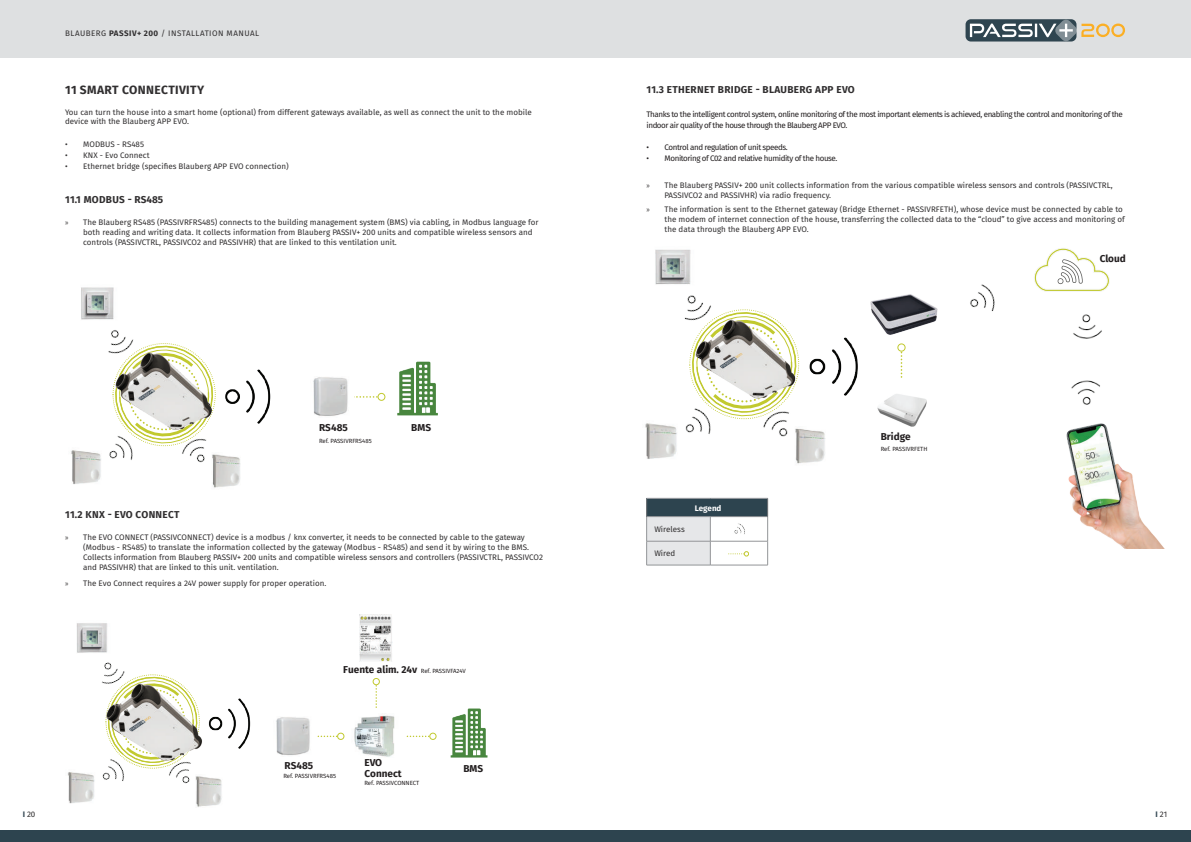
<style>
.page{position:relative;width:1191px;height:842px;background:#fff}
.page>*{position:absolute;margin:0;border:0;box-sizing:border-box;transform-origin:0 0}
.t1{font:700 12px "Fira Sans";letter-spacing:.03em;color:#312f30}
.t2{font:10.8px "Calibri";color:#040503}
.t3{font:10.3px "Calibri";letter-spacing:-.005em;color:#040503}
.t4{font:700 10px "Fira Sans";letter-spacing:.03em;color:#312f30}
.t5{font:700 10px/11px "Fira Sans";color:#231f20}
.t6{font:9.4px/9.4px "Calibri";color:#040503;text-align:center}
.t7{font:8px/10px "Fira Sans";color:#312f30}
.t8{font:8px/11px "Fira Sans";letter-spacing:-.05em;color:#231f20}
.t9{font:8px "Fira Sans";letter-spacing:.06em;color:#312f30}
.t10{font:700 8px "Fira Sans";color:#fff}
.t11{font:6px "Fira Sans";color:#231f20}
.s1{font-weight:700}
.s2{font-family:"Myriad Pro"}
.s3{font-weight:700;color:#364a55}
</style>
<div class="page">
<div style="left:0;top:0;width:1191px;height:57px;background:#dee0e1"></div>
<div style="left:0;top:831px;width:1191px;height:11px;background:#2d444f"></div>
<svg style="left:965px;top:19px;width:111px;height:23px"></svg>
<svg style="left:970px;top:20px;width:155px;height:21px"></svg>
<svg style="left:354px;top:396px;width:24px;height:2px"></svg>
<div style="left:378px;top:393px;width:7px;height:8px;border:1px solid #c1c92f;border-radius:50%"></div>
<img style="left:397px;top:361px;width:41px;height:55px">
<img style="left:313px;top:377px;width:35px;height:39px">
<img style="left:81px;top:287px;width:14px;height:33px">
<img style="left:71px;top:450px;width:30px;height:34px">
<img style="left:212px;top:465px;width:28px;height:23px">
<img style="left:212px;top:465px;width:11px;height:9px">
<img style="left:97px;top:465px;width:4px;height:11px">
<img style="left:246px;top:369px;width:25px;height:55px">
<svg style="left:317px;top:736px;width:20px;height:1px"></svg>
<div style="left:337px;top:733px;width:7px;height:7px;border:1px solid #c1c92f;border-radius:50%"></div>
<svg style="left:407px;top:733px;width:29px;height:6px"></svg>
<div style="left:429px;top:733px;width:7px;height:7px;border:1px solid #c1c92f;border-radius:50%"></div>
<img style="left:354px;top:713px;width:41px;height:44px">
<img style="left:450px;top:708px;width:38px;height:50px">
<img style="left:276px;top:717px;width:34px;height:38px">
<svg style="left:375px;top:685px;width:2px;height:22px"></svg>
<div style="left:373px;top:678px;width:7px;height:7px;border:1px solid #c1c92f;border-radius:50%"></div>
<img style="left:360px;top:614px;width:32px;height:48px">
<img style="left:76px;top:623px;width:13px;height:30px">
<img style="left:68px;top:772px;width:26px;height:32px">
<img style="left:196px;top:786px;width:26px;height:21px">
<img style="left:196px;top:786px;width:10px;height:8px">
<img style="left:91px;top:786px;width:3px;height:10px">
<img style="left:233px;top:698px;width:18px;height:51px">
<img style="left:655px;top:249px;width:15px;height:36px">
<img style="left:645px;top:423px;width:31px;height:36px">
<img style="left:795px;top:439px;width:30px;height:25px">
<img style="left:795px;top:439px;width:11px;height:9px">
<img style="left:672px;top:439px;width:5px;height:13px">
<img style="left:832px;top:337px;width:26px;height:59px">
<img style="left:877px;top:394px;width:50px;height:33px">
<svg style="left:900px;top:352px;width:2px;height:25px"></svg>
<div style="left:897px;top:343px;width:8px;height:9px;border:1px solid #c1c92f;border-radius:50%"></div>
<svg style="left:1034px;top:248px;width:75px;height:44px"></svg>
<img style="left:1066px;top:423px;width:99px;height:126px">
<img style="left:871px;top:294px;width:66px;height:41px">
<img style="left:1073px;top:314px;width:29px;height:25px">
<img style="left:970px;top:284px;width:25px;height:28px">
<img style="left:1071px;top:380px;width:29px;height:25px">
<div style="left:646px;top:498px;width:121px;height:19px;background:#2d444f"></div>
<hr style="left:710px;top:516px;width:57px;height:1px;background:#939598">
<hr style="left:710px;top:541px;width:57px;height:1px;background:#939598">
<hr style="left:646px;top:565px;width:64px;height:1px;background:#939598">
<hr style="left:710px;top:565px;width:57px;height:1px;background:#939598">
<svg style="left:646px;top:499px;width:65px;height:66px"></svg>
<svg style="left:767px;top:498px;width:1px;height:67px"></svg>
<hr style="left:646px;top:498px;width:64px;height:1px;background:#a8a9ad">
<hr style="left:710px;top:498px;width:57px;height:1px;background:#a8a9ad">
<svg style="left:728px;top:551px;width:21px;height:5px"></svg>
<img style="left:728px;top:516px;width:26px;height:26px">
<svg style="left:95px;top:287px;width:146px;height:178px"></svg>
<img style="left:95px;top:347px;width:146px;height:86px">
<svg style="left:89px;top:623px;width:133px;height:163px"></svg>
<img style="left:89px;top:678px;width:144px;height:86px">
<svg style="left:670px;top:249px;width:155px;height:190px"></svg>
<img style="left:670px;top:314px;width:156px;height:88px">
<div style="left:1096px;top:252px;width:25px;height:12px;background:#fff"></div>
<p class="t9" style="left:65px;top:28px;width:195px">BLAUBERG <span class="s1">PASSIV+ 200</span> / INSTALLATION MANUAL</p>
<h1 class="t1" style="left:65px;top:82px;width:140px">11 SMART CONNECTIVITY</h1>
<p class="t7" style="left:65px;top:108px;width:468px;line-height:9px">You can turn the house into a smart home (optional) from different gateways available, as well as connect the unit to the mobile device with the Blauberg APP EVO.</p>
<p class="t7" style="left:65px;top:139px;width:80px">• MODBUS - RS485</p>
<p class="t7" style="left:65px;top:151px;width:86px">• KNX - Evo Connect</p>
<p class="t7" style="left:65px;top:162px;width:225px">• Ethernet bridge (specifies Blauberg APP EVO connection)</p>
<p class="t4" style="left:65px;top:192px;width:100px">11.1 MODBUS - RS485</p>
<p class="t7" style="left:83px;top:218px;width:457px;text-indent:-18px"><span class="s2">»</span> The Blauberg RS485 (PASSIVRFRS485) connects to the building management system (BMS) via cabling, in Modbus language for both reading and writing data. It collects information from Blauberg PASSIV+ 200 units and compatible wireless sensors and controls (PASSIVCTRL, PASSIVCO2 and PASSIVHR) that are linked to this ventilation unit.</p>
<p class="t5" style="left:319px;top:423px;width:30px">RS485</p>
<p class="t5" style="left:411px;top:423px;width:21px">BMS</p>
<p class="t3" style="left:318px;top:422px;width:27px">RS485</p>
<p class="t3" style="left:410px;top:421px;width:21px">BMS</p>
<p class="t4" style="left:65px;top:507px;width:116px">11.2 KNX - EVO CONNECT</p>
<p class="t11" style="left:319px;top:436px;width:54px">Ref. PASSIVRFRS485</p>
<p class="t7" style="left:83px;top:533px;width:461px;text-indent:-18px"><span class="s2">»</span> The EVO CONNECT (PASSIVCONNECT) device is a modbus / knx converter, it needs to be connected by cable to the gateway (Modbus - RS485) to translate the information collected by the gateway (Modbus - RS485) and send it by wiring to the BMS.<br>Collects information from Blauberg PASSIV+ 200 units and compatible wireless sensors and controllers (PASSIVCTRL, PASSIVCO2 and PASSIVHR) that are linked to this unit. ventilation.</p>
<p class="t7" style="left:65px;top:578px;width:262px"><span class="s2">»</span> The Evo Connect requires a 24V power supply for proper operation.</p>
<p class="t5" style="left:343px;top:665px;width:76px">Fuente alim. 24v</p>
<p class="t6" style="left:344px;top:665px;width:65px">Fuente alim. 24v</p>
<p class="t11" style="left:421px;top:666px;width:47px">Ref. PASSIVFA24V</p>
<p class="t5" style="left:364px;top:758px;width:39px">EVO<br>Connect</p>
<p class="t5" style="left:284px;top:760px;width:30px">RS485</p>
<p class="t5" style="left:463px;top:763px;width:21px">BMS</p>
<p class="t6" style="left:283px;top:761px;width:25px">RS485</p>
<p class="t6" style="left:362px;top:760px;width:33px">EVO<br>Connect</p>
<p class="t6" style="left:462px;top:764px;width:19px">BMS</p>
<p class="t11" style="left:283px;top:772px;width:54px">Ref. PASSIVRFRS485</p>
<p class="t11" style="left:364px;top:778px;width:56px">Ref. PASSIVCONNECT</p>
<p class="t4" style="left:646px;top:82px;width:210px">11.3 ETHERNET BRIDGE - BLAUBERG APP EVO</p>
<p class="t8" style="left:646px;top:110px;width:478px">Thanks to the intelligent control system, online monitoring of the most important elements is achieved, enabling the control and monitoring of the indoor air quality of the house through the Blauberg APP EVO.</p>
<p class="t8" style="left:646px;top:143px;width:143px">• Control and regulation of unit speeds.</p>
<p class="t8" style="left:646px;top:154px;width:192px">• Monitoring of C02 and relative humidity of the house.</p>
<p class="t7" style="left:664px;top:181px;width:449px;text-indent:-18px"><span class="s2">»</span> The Blauberg PASSIV+ 200 unit collects information from the various compatible wireless sensors and controls (PASSIVCTRL,<br>PASSIVCO2 and PASSIVHR) via radio frequency.</p>
<p class="t7" style="left:664px;top:205px;width:462px;text-indent:-18px"><span class="s2">»</span> The information is sent to the Ethernet gateway (Bridge Ethernet - PASSIVRFETH), whose device must be connected by cable to the modem of internet connection of the house, transferring the collected data to the “cloud” to give access and monitoring of the data through the Blauberg APP EVO.</p>
<p class="t7" style="left:654px;top:525px;width:32px">Wireless</p>
<p class="t7" style="left:654px;top:549px;width:23px">Wired</p>
<p class="t10" style="left:695px;top:502px;width:28px">Legend</p>
<p class="t5" style="left:880px;top:432px;width:31px">Bridge</p>
<p class="t11" style="left:880px;top:445px;width:48px">Ref. PASSIVRFETH</p>
<h2 class="t2" style="left:890px;top:430px;width:30px">Bridge</h2>
<h2 class="t2" style="left:1096px;top:249px;width:25px">Nube</h2>
<p class="t5" style="left:1099px;top:254px;width:28px">Cloud</p>
<p class="t7" style="left:23px;top:810px;width:14px"><span class="s3">I</span> 20</p>
<p class="t7" style="left:1155px;top:810px;width:13px"><span class="s3">I</span> 21</p>
</div>
